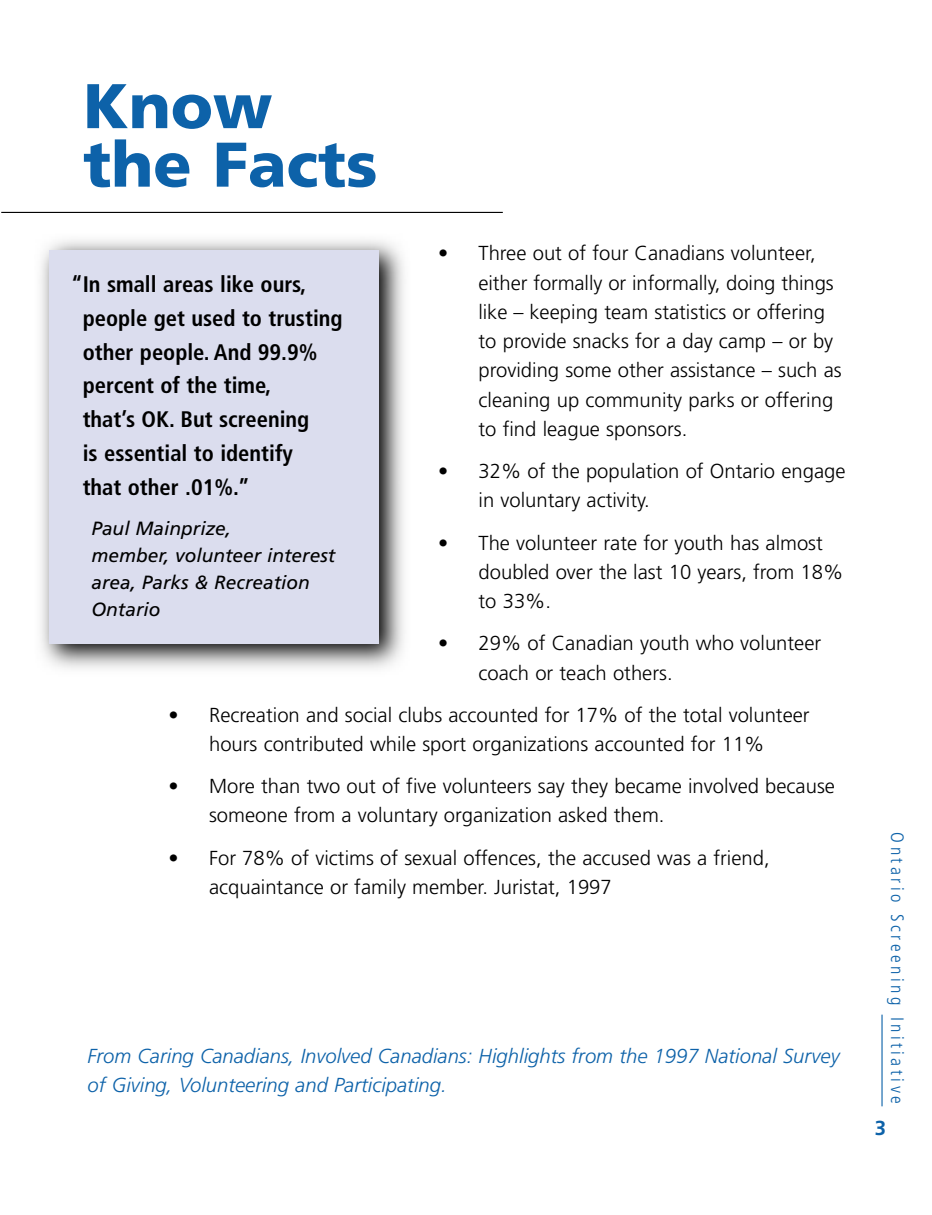
<style>
.page{position:relative;width:932px;height:1215px;background:#fff}
.page>*{position:absolute;margin:0;border:0;box-sizing:border-box;transform-origin:0 0}
.t1{font:900 63px/58.5px "Frutiger";color:#0d62a9}
.t2{font:700 condensed 22.5px/33.8px "Frutiger";color:#000}
.t3{font:300 20.25px/29.2px "Frutiger";color:#000}
.t4{font:italic 300 20.25px/29.2px "Frutiger";color:#0d62a9}
.t5{font:700 20.25px "Frutiger";color:#0d62a9}
.t6{font:italic 19.12px/27px "Frutiger";color:#000}
.t7{font:300 condensed 18px "Frutiger";letter-spacing:.19em;color:#0d62a9}
</style>
<div class="page">
<hr style="left:881px;top:1015px;width:1px;height:91px;background:#0d62a9">
<hr style="left:1px;top:212px;width:502px;height:1px;background:#000">
<img style="left:40px;top:240px;width:364px;height:429px">
<div style="left:49px;top:251px;width:329px;height:393px;background:#dbddee"></div>
<h1 class="t1" style="left:83px;top:82px;width:296px">Know the Facts</h1>
<p class="t3" style="left:478px;top:240px;width:364px;text-indent:-40px">• Three out of four Canadians volunteer, either formally or informally, doing things like – keeping team statistics or offering to provide snacks for a day camp – or by providing some other assistance – such as cleaning up community parks or offering to find league sponsors.</p>
<p class="t3" style="left:478px;top:458px;width:368px;text-indent:-40px">• 32% of the population of Ontario engage in voluntary activity.</p>
<p class="t3" style="left:478px;top:530px;width:366px;text-indent:-40px">• The volunteer rate for youth has almost doubled over the last 10 years, from 18% to 33%.</p>
<p class="t3" style="left:478px;top:630px;width:344px;text-indent:-40px">• 29% of Canadian youth who volunteer coach or teach others.</p>
<p class="t3" style="left:168px;top:702px;width:642px;text-align:center">• Recreation and social clubs accounted for 17% of the total volunteer hours contributed while sport organizations accounted for 11%</p>
<p class="t3" style="left:209px;top:773px;width:627px;text-indent:-40px">• More than two out of five volunteers say they became involved because someone from a voluntary organization asked them.</p>
<p class="t3" style="left:209px;top:845px;width:562px;text-indent:-40px">• For 78% of victims of sexual offences, the accused was a friend, acquaintance or family member. Juristat, 1997</p>
<p class="t2" style="left:83px;top:269px;width:261px;text-indent:-12px">“In small areas like ours, people get used to trusting other people. And 99.9% percent of the time,<br>that’s OK. But screening<br>is essential to identify<br>that other .01%.”</p>
<p class="t6" style="left:91px;top:516px;width:245px">Paul Mainprize,<br>member, volunteer interest area, Parks &amp; Recreation<br>Ontario</p>
<p class="t4" style="left:87px;top:1043px;width:753px">From Caring Canadians, Involved Canadians: Highlights from the 1997 National Survey of Giving, Volunteering and Participating.</p>
<p class="t7" style="left:904px;top:832px;width:273px;rotate:90deg">Ontario Screening Initiative</p>
<p class="t5" style="left:874px;top:1119px;width:13px">3</p>
</div>
